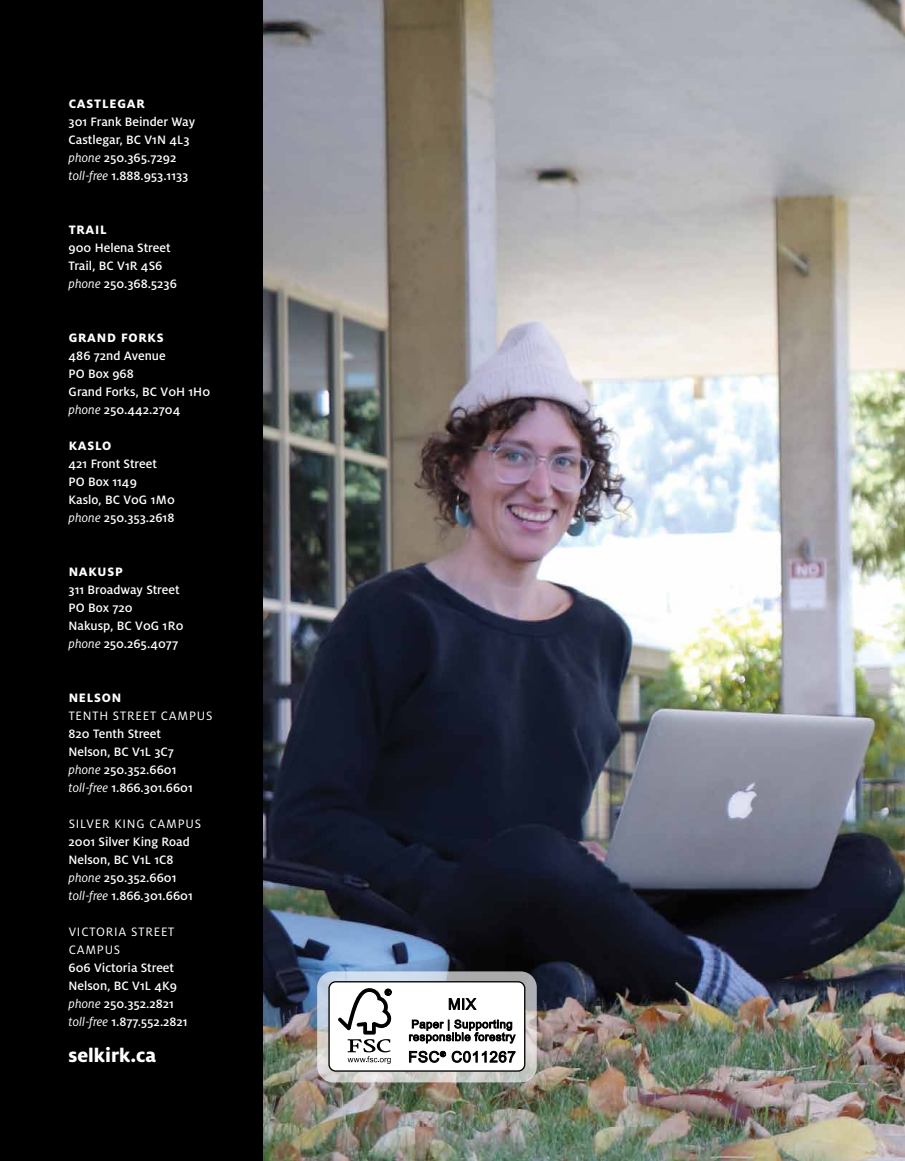
<style>
.page{position:relative;width:905px;height:1161px;background:#fff}
.page>*{position:absolute;margin:0;border:0;box-sizing:border-box;transform-origin:0 0}
.t1{font:800 21px "Milo OT";color:#fff}
.t2{font:500 13.5px/18px "Milo OT";color:#fff}
.t3{font:13.5px/18px "Milo OT";letter-spacing:.06em;color:#fff}
.t4{font:800 13.5px "Milo OT";letter-spacing:.06em;color:#fff}
.s1{font-weight:400;font-style:italic}
</style>
<div class="page">
<img style="left:262px;top:0;width:642px;height:1161px">
<div style="left:0;top:0;width:262px;height:1161px;background:#000"></div>
<svg style="left:317px;top:971px;width:219px;height:111px;background:#c1c4c8"></svg>
<div style="left:329px;top:982px;width:195px;height:89px;background:#fff;border-radius:7px"></div>
<div style="left:328px;top:981px;width:197px;height:90px;border:1px solid #000;border-radius:7px"></div>
<svg style="left:338px;top:988px;width:53px;height:76px"></svg>
<svg style="left:448px;top:998px;width:28px;height:12px"></svg>
<svg style="left:409px;top:1019px;width:106px;height:25px"></svg>
<svg style="left:409px;top:1051px;width:107px;height:12px"></svg>
<p class="t4" style="left:69px;top:96px;width:78px">CASTLEGAR</p>
<p class="t2" style="left:69px;top:113px;width:128px">301 Frank Beinder Way<br>Castlegar, BC V1N 4L3 <span class="s1">phone</span> 250.365.7292 <span class="s1">toll-free</span> 1.888.953.1133</p>
<p class="t4" style="left:69px;top:222px;width:40px">TRAIL</p>
<p class="t2" style="left:69px;top:239px;width:110px">900 Helena Street<br>Trail, BC V1R 4S6 <span class="s1">phone</span> 250.368.5236</p>
<p class="t4" style="left:69px;top:330px;width:96px">GRAND FORKS</p>
<p class="t2" style="left:69px;top:347px;width:143px">486 72nd Avenue<br>PO Box 968<br>Grand Forks, BC V0H 1H0 <span class="s1">phone</span> 250.442.2704</p>
<p class="t4" style="left:69px;top:438px;width:44px">KASLO</p>
<p class="t2" style="left:69px;top:455px;width:108px">421 Front Street<br>PO Box 1149<br>Kaslo, BC V0G 1M0 <span class="s1">phone</span> 250.353.2618</p>
<p class="t4" style="left:69px;top:564px;width:56px">NAKUSP</p>
<p class="t2" style="left:69px;top:581px;width:116px">311 Broadway Street<br>PO Box 720<br>Nakusp, BC V0G 1R0 <span class="s1">phone</span> 250.265.4077</p>
<p class="t4" style="left:69px;top:690px;width:54px">NELSON</p>
<p class="t3" style="left:69px;top:707px;width:145px">TENTH STREET CAMPUS</p>
<p class="t2" style="left:69px;top:725px;width:126px">820 Tenth Street<br>Nelson, BC V1L 3C7 <span class="s1">phone</span> 250.352.6601 <span class="s1">toll-free</span> 1.866.301.6601</p>
<p class="t3" style="left:69px;top:815px;width:134px">SILVER KING CAMPUS</p>
<p class="t2" style="left:69px;top:833px;width:126px">2001 Silver King Road<br>Nelson, BC V1L 1C8 <span class="s1">phone</span> 250.352.6601 <span class="s1">toll-free</span> 1.866.301.6601</p>
<p class="t3" style="left:69px;top:923px;width:107px">VICTORIA STREET<br>CAMPUS</p>
<p class="t2" style="left:69px;top:959px;width:121px">606 Victoria Street<br>Nelson, BC V1L 4K9 <span class="s1">phone</span> 250.352.2821 <span class="s1">toll-free</span> 1.877.552.2821</p>
<h1 class="t1" style="left:69px;top:1043px;width:89px">selkirk.ca</h1>
</div>
